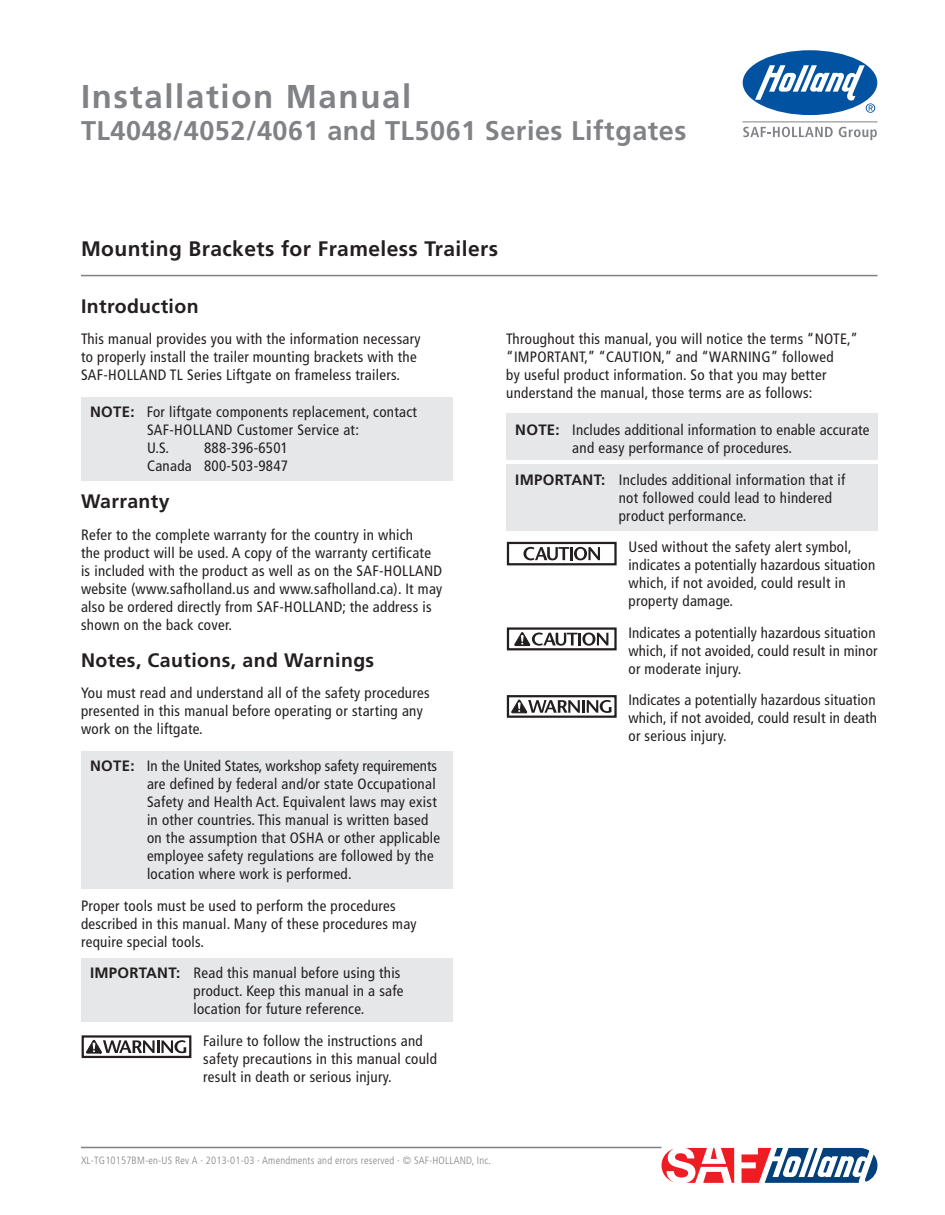
<style>
.page{position:relative;width:945px;height:1215px;background:#fff}
.page>*{position:absolute;margin:0;border:0;box-sizing:border-box;transform-origin:0 0}
._3_Document_Type{font:700 33px "Frutiger LT Std";letter-spacing:.05em;color:#808285}
._4_Product_Line{font:700 27px "Frutiger LT Std";letter-spacing:.02em;color:#808285}
._5_Document_Title{font:700 21px "Frutiger LT Std";letter-spacing:.02em;color:#231f20}
._8_Section_Title{font:700 19.5px "Frutiger LT Std";letter-spacing:.02em;color:#231f20}
._9_Body_Copy{font:condensed 15px/18px "Frutiger LT Std";letter-spacing:.02em;color:#231f20}
._10_Notes_Copy{font:condensed 15px/18px "Frutiger LT Std";letter-spacing:.02em;color:#231f20}
._11_Important_Copy{font:condensed 15px/18px "Frutiger LT Std";letter-spacing:.02em;color:#231f20}
.t1{font:300 condensed 10.5px "Frutiger LT Std";letter-spacing:.02em;color:#808285}
.s1{font-weight:700;font-stretch:normal}
</style>
<div class="page">
<div style="left:743px;top:50px;width:134px;height:65px;background:#0152a1;border-radius:50%"></div>
<svg style="left:755px;top:65px;width:120px;height:48px"></svg>
<svg style="left:743px;top:127px;width:90px;height:10px"></svg>
<svg style="left:839px;top:127px;width:38px;height:13px"></svg>
<hr style="left:742px;top:122px;width:136px;height:1px;background:#808285">
<hr style="left:81px;top:275px;width:797px;height:1px;background:#808285">
<svg style="left:662px;top:1148px;width:215px;height:35px"></svg>
<hr style="left:81px;top:1147px;width:581px;height:1px;background:#808285">
<div style="left:506px;top:413px;width:372px;height:47px;background:#e6e7e9"></div>
<div style="left:506px;top:464px;width:372px;height:67px;background:#e6e7e9"></div>
<div style="left:81px;top:958px;width:372px;height:64px;background:#e6e7e9"></div>
<div style="left:81px;top:751px;width:371px;height:137px;background:#e6e7e9"></div>
<div style="left:81px;top:397px;width:371px;height:84px;background:#e6e7e9"></div>
<div style="left:507px;top:542px;width:110px;height:23px;border:2px solid #231f20"></div>
<svg style="left:523px;top:547px;width:77px;height:13px"></svg>
<div style="left:507px;top:627px;width:110px;height:23px;border:2px solid #231f20"></div>
<svg style="left:514px;top:632px;width:94px;height:14px"></svg>
<div style="left:507px;top:695px;width:110px;height:23px;border:2px solid #231f20"></div>
<svg style="left:511px;top:700px;width:100px;height:13px"></svg>
<div style="left:82px;top:1035px;width:109px;height:23px;border:2px solid #231f20"></div>
<svg style="left:86px;top:1040px;width:100px;height:13px"></svg>
<p class="_3_Document_Type" style="left:81px;top:77px;width:332px">Installation Manual</p>
<p class="_4_Product_Line" style="left:81px;top:115px;width:607px">TL4048/4052/4061 and TL5061 Series Liftgates</p>
<p class="_5_Document_Title" style="left:81px;top:237px;width:419px">Mounting Brackets for Frameless Trailers</p>
<p class="_8_Section_Title" style="left:81px;top:295px;width:119px">Introduction</p>
<p class="_9_Body_Copy" style="left:81px;top:330px;width:341px">This manual provides you with the information necessary to properly install the trailer mounting brackets with the<br>SAF-HOLLAND TL Series Liftgate on frameless trailers.</p>
<p class="_10_Notes_Copy" style="left:147px;top:403px;width:272px;text-indent:-57px"><span class="s1">NOTE:</span> For liftgate components replacement, contact<br>SAF-HOLLAND Customer Service at:<br>U.S.</p>
<p class="_10_Notes_Copy" style="left:147px;top:439px;width:143px;text-align:right">888-396-6501<br>Canada 800-503-9847</p>
<p class="_8_Section_Title" style="left:81px;top:490px;width:90px">Warranty</p>
<p class="_9_Body_Copy" style="left:81px;top:526px;width:363px">Refer to the complete warranty for the country in which<br>the product will be used. A copy of the warranty certificate is included with the product as well as on the SAF-HOLLAND website (www.safholland.us and www.safholland.ca). It may also be ordered directly from SAF-HOLLAND; the address is shown on the back cover.</p>
<p class="_8_Section_Title" style="left:81px;top:648px;width:295px">Notes, Cautions, and Warnings</p>
<p class="_9_Body_Copy" style="left:81px;top:684px;width:350px">You must read and understand all of the safety procedures presented in this manual before operating or starting any work on the liftgate.</p>
<p class="_10_Notes_Copy" style="left:147px;top:757px;width:295px;text-indent:-57px"><span class="s1">NOTE:</span> In the United States, workshop safety requirements are defined by federal and/or state Occupational Safety and Health Act. Equivalent laws may exist in other countries. This manual is written based on the assumption that OSHA or other applicable employee safety regulations are followed by the location where work is performed.</p>
<p class="_9_Body_Copy" style="left:81px;top:896px;width:337px">Proper tools must be used to perform the procedures described in this manual. Many of these procedures may require special tools.</p>
<p class="_11_Important_Copy" style="left:194px;top:964px;width:212px;text-indent:-104px"><span class="s1">IMPORTANT:</span> Read this manual before using this product. Keep this manual in a safe location for future reference.</p>
<p class="_9_Body_Copy" style="left:203px;top:1031px;width:235px">Failure to follow the instructions and safety precautions in this manual could result in death or serious injury.</p>
<p class="_9_Body_Copy" style="left:506px;top:330px;width:353px">Throughout this manual, you will notice the terms “NOTE,” “IMPORTANT,” “CAUTION,” and “WARNING” followed<br>by useful product information. So that you may better understand the manual, those terms are as follows:</p>
<p class="_10_Notes_Copy" style="left:572px;top:421px;width:299px;text-indent:-57px"><span class="s1">NOTE:</span> Includes additional information to enable accurate and easy performance of procedures.</p>
<p class="_11_Important_Copy" style="left:619px;top:471px;width:228px;text-indent:-104px"><span class="s1">IMPORTANT:</span> Includes additional information that if not followed could lead to hindered product performance.</p>
<p class="_9_Body_Copy" style="left:628px;top:538px;width:248px">Used without the safety alert symbol, indicates a potentially hazardous situation which, if not avoided, could result in property damage.</p>
<p class="_9_Body_Copy" style="left:628px;top:624px;width:251px">Indicates a potentially hazardous situation which, if not avoided, could result in minor or moderate injury.</p>
<p class="_9_Body_Copy" style="left:628px;top:691px;width:250px;text-align:justify">Indicates a potentially hazardous situation which, if not avoided, could result in death or serious injury.</p>
<p class="t1" style="left:81px;top:1154px;width:412px">XL-TG10157BM-en-US Rev A · 2013-01-03 · Amendments and errors reserved · © SAF-HOLLAND, Inc.</p>
</div>
